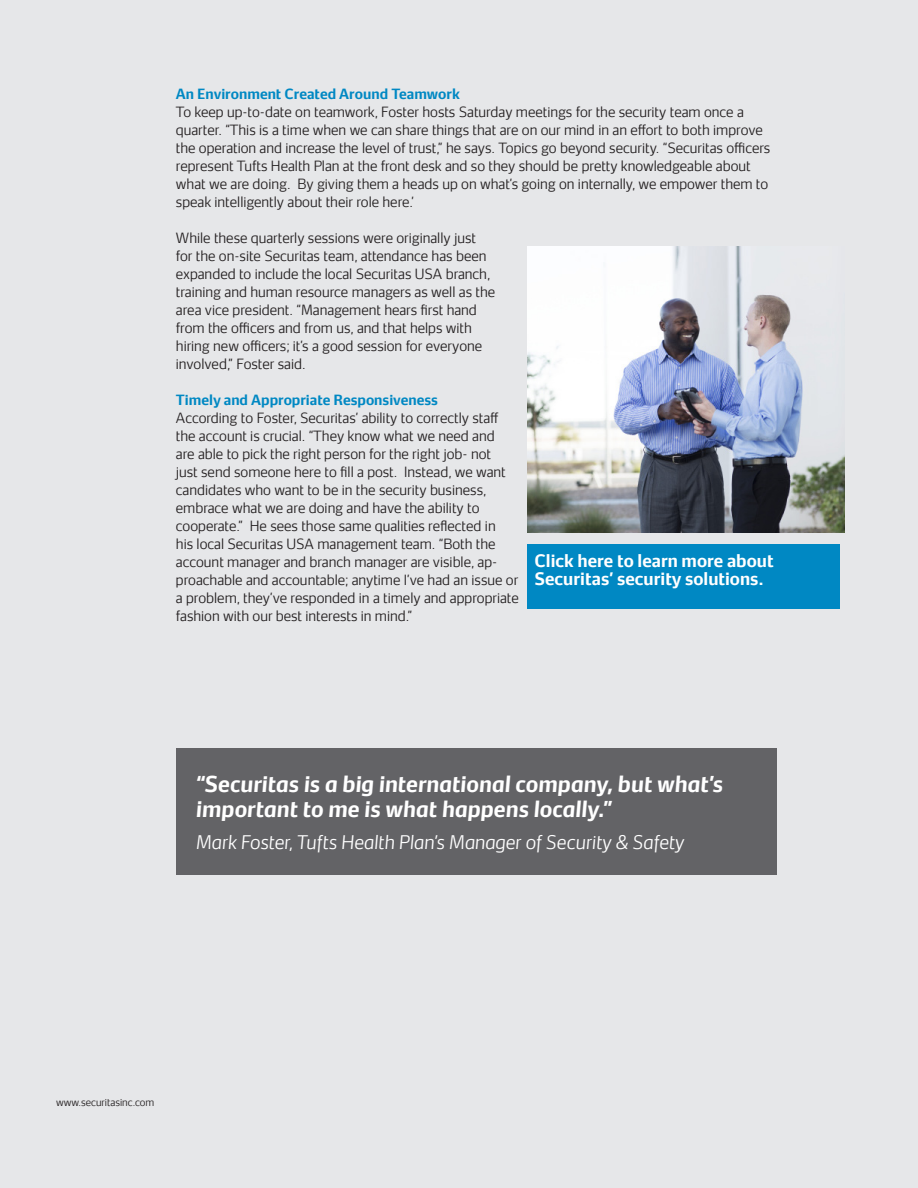
<style>
.page{position:relative;width:918px;height:1188px;background:#e6e7e9}
.page>*{position:absolute;margin:0;border:0;box-sizing:border-box;transform-origin:0 0}
.t1{font:italic 700 21px/25.2px "Securitas Sans TT";color:#fff}
.t2{font:italic 300 18px "Securitas Sans TT";color:#fff}
.t3{font:700 16.5px/18px "Securitas Sans TT";color:#fff}
.t4{font:300 13.5px/18px "Securitas Sans TT";color:#231f20}
.Sub-Heading{font:700 13.5px "Securitas Sans TT";color:#0088c3}
.t5{font:300 9.75px "Securitas Sans TT";color:#231f20}
</style>
<div class="page">
<div style="left:176px;top:748px;width:601px;height:127px;background:#636366"></div>
<img style="left:528px;top:246px;width:316px;height:287px">
<div style="left:528px;top:544px;width:312px;height:65px;background:#0088c3"></div>
<p class="Sub-Heading" style="left:176px;top:82px;width:285px">An Environment Created Around Teamwork</p>
<p class="t4" style="left:176px;top:101px;width:596px">To keep up-to-date on teamwork, Foster hosts Saturday meetings for the security team once a quarter. “This is a time when we can share things that are on our mind in an effort to both improve the operation and increase the level of trust,” he says. Topics go beyond security. “Securitas officers represent Tufts Health Plan at the front desk and so they should be pretty knowledgeable about what we are doing. By giving them a heads up on what’s going on internally, we empower them to speak intelligently about their role here.’</p>
<p class="t4" style="left:176px;top:227px;width:321px">While these quarterly sessions were originally just for the on-site Securitas team, attendance has been expanded to include the local Securitas USA branch, training and human resource managers as well as the area vice president. “Management hears first hand from the officers and from us, and that helps with hiring new officers; it’s a good session for everyone involved,” Foster said.</p>
<p class="Sub-Heading" style="left:176px;top:388px;width:264px">Timely and Appropriate Responsiveness</p>
<p class="t4" style="left:176px;top:407px;width:344px">According to Foster, Securitas’ ability to correctly staff the account is crucial. “They know what we need and<br>are able to pick the right person for the right job- not<br>just send someone here to fill a post. Instead, we want candidates who want to be in the security business, embrace what we are doing and have the ability to cooperate.” He sees those same qualities reflected in<br>his local Securitas USA management team. “Both the account manager and branch manager are visible, ap&shy;proachable and accountable; anytime I’ve had an issue or a problem, they’ve responded in a timely and appropriate fashion with our best interests in mind.”</p>
<p class="t3" style="left:535px;top:550px;width:241px">Click here to learn more about<br>Securitas’ security solutions.</p>
<p class="t1" style="left:196px;top:769px;width:528px">“Securitas is a big international company, but what’s important to me is what happens locally.”</p>
<p class="t2" style="left:196px;top:827px;width:490px">Mark Foster, Tufts Health Plan’s Manager of Security &amp; Safety</p>
<p class="t5" style="left:56px;top:1094px;width:100px">www.securitasinc.com</p>
</div>
